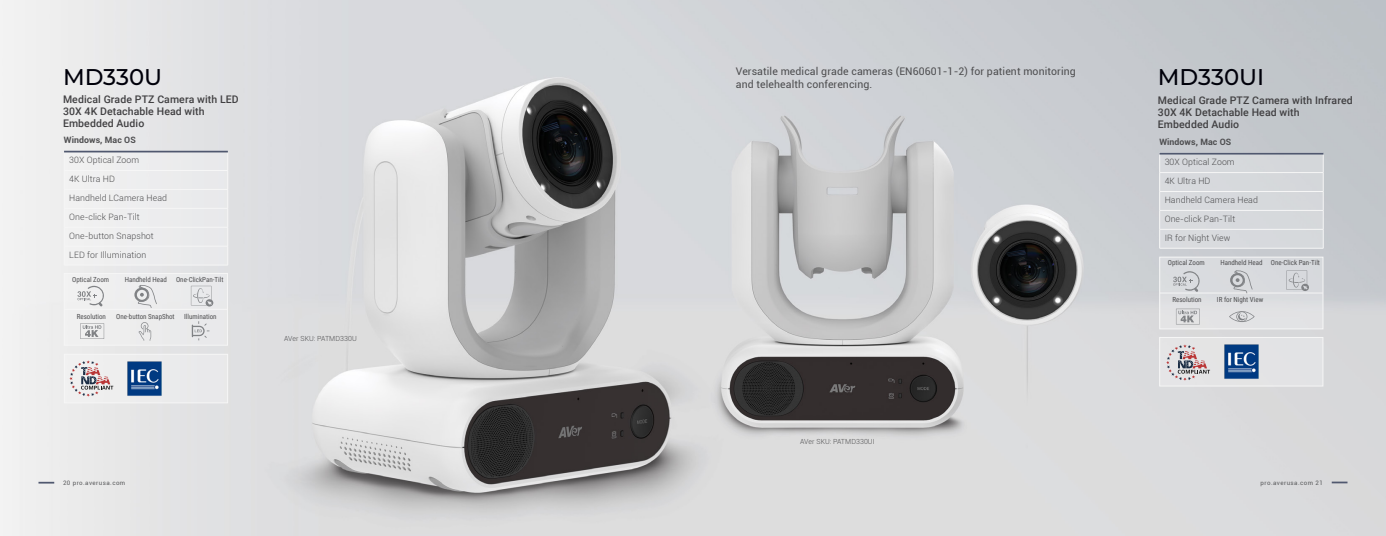
<style>
.page{position:relative;width:1386px;height:536px;background:#fff}
.page>*{position:absolute;margin:0;border:0;box-sizing:border-box;transform-origin:0 0}
.t1{font:500 22.75px "Montserrat";color:#00000a}
.t2{font:500 10.5px/12.2px "Roboto";letter-spacing:.01em;color:#414042}
.t3{font:10.5px/12.6px "Roboto";letter-spacing:.01em;color:#4d4d4f}
.t4{font:300 8.75px/18.9px "Roboto";letter-spacing:.01em;color:#4d4d4f}
.t5{font:700 8.75px "Roboto";letter-spacing:.01em;color:#4d4d4f}
.t6{font:7px "Roboto Condensed";color:#4d4d4f}
.t7{font:300 7px "Roboto";letter-spacing:.01em;color:#4d4d4f}
.t8{font:6.12px "Roboto";letter-spacing:.075em;color:#58595b}
</style>
<div class="page">
<img style="left:0;top:0;width:1386px;height:536px">
<svg style="left:39px;top:481px;width:15px;height:2px"></svg>
<svg style="left:1332px;top:481px;width:16px;height:2px"></svg>
<div style="left:64px;top:150px;width:164px;height:115px;background:#edeeee"></div>
<hr style="left:64px;top:189px;width:164px;height:1px;background:#f6f6f6">
<hr style="left:64px;top:208px;width:164px;height:1px;background:#f6f6f6">
<hr style="left:64px;top:227px;width:164px;height:1px;background:#f6f6f6">
<hr style="left:64px;top:246px;width:164px;height:1px;background:#f6f6f6">
<hr style="left:64px;top:265px;width:164px;height:1px;background:#f6f6f6">
<svg style="left:228px;top:152px;width:1px;height:113px"></svg>
<hr style="left:64px;top:170px;width:164px;height:1px;background:#f6f6f6">
<hr style="left:64px;top:151px;width:164px;height:1px;background:#50586f">
<div style="left:64px;top:273px;width:163px;height:72px;background:#ececed"></div>
<hr style="left:64px;top:309px;width:163px;height:1px;background:#f6f6f6">
<svg style="left:77px;top:286px;width:27px;height:20px"></svg>
<div style="left:1160px;top:152px;width:163px;height:96px;background:#d7d9dd"></div>
<hr style="left:1160px;top:191px;width:163px;height:1px;background:#f6f6f6">
<hr style="left:1160px;top:210px;width:163px;height:1px;background:#f6f6f6">
<hr style="left:1160px;top:229px;width:163px;height:1px;background:#f6f6f6">
<hr style="left:1160px;top:248px;width:163px;height:1px;background:#f6f6f6">
<svg style="left:1323px;top:154px;width:1px;height:94px"></svg>
<hr style="left:1160px;top:172px;width:163px;height:1px;background:#f6f6f6">
<hr style="left:1160px;top:153px;width:163px;height:1px;background:#50586f">
<div style="left:1160px;top:257px;width:163px;height:72px;background:#dadde0"></div>
<div style="left:1160px;top:257px;width:163px;height:72px;border:1px solid #f6f6f6"></div>
<hr style="left:1160px;top:293px;width:163px;height:1px;background:#f6f6f6">
<svg style="left:80px;top:323px;width:24px;height:16px"></svg>
<svg style="left:134px;top:285px;width:23px;height:23px"></svg>
<svg style="left:191px;top:286px;width:22px;height:20px"></svg>
<svg style="left:139px;top:322px;width:12px;height:18px"></svg>
<svg style="left:192px;top:321px;width:17px;height:19px"></svg>
<svg style="left:1173px;top:271px;width:27px;height:21px"></svg>
<svg style="left:1176px;top:308px;width:24px;height:16px"></svg>
<svg style="left:1230px;top:270px;width:23px;height:23px"></svg>
<svg style="left:1287px;top:270px;width:22px;height:21px"></svg>
<svg style="left:1229px;top:311px;width:26px;height:11px"></svg>
<div style="left:64px;top:354px;width:164px;height:49px;background:#eaebec"></div>
<div style="left:1160px;top:337px;width:163px;height:49px;background:#e3e3e5"></div>
<div style="left:1160px;top:337px;width:163px;height:49px;border:1px solid #f6f6f6"></div>
<svg style="left:69px;top:360px;width:44px;height:36px"></svg>
<svg style="left:1166px;top:344px;width:44px;height:36px"></svg>
<img style="left:127px;top:361px;width:35px;height:35px">
<img style="left:1224px;top:344px;width:35px;height:35px">
<h1 class="t1" style="left:63px;top:61px;width:101px">MD330U</h1>
<p class="t2" style="left:63px;top:92px;width:177px">Medical Grade PTZ Camera with LED<br>30X 4K Detachable Head with<br>Embedded Audio</p>
<p class="t5" style="left:64px;top:134px;width:73px">Windows, Mac OS</p>
<p class="t4" style="left:69px;top:150px;width:99px">30X Optical Zoom<br>4K Ultra HD<br>Handheld LCamera Head<br>One-click Pan-Tilt<br>One-button Snapshot<br>LED for Illumination</p>
<p class="t6" style="left:72px;top:274px;width:38px">Optical Zoom</p>
<p class="t6" style="left:125px;top:274px;width:44px">Handheld Head</p>
<p class="t6" style="left:176px;top:274px;width:49px">One-ClickPan-Tilt</p>
<p class="t6" style="left:77px;top:311px;width:31px">Resolution</p>
<p class="t6" style="left:116px;top:311px;width:60px">One-button SnapShot</p>
<p class="t6" style="left:184px;top:312px;width:34px">Illumination</p>
<p class="t7" style="left:284px;top:333px;width:74px">AVer SKU: PATMD330U</p>
<p class="t3" style="left:736px;top:65px;width:341px">Versatile medical grade cameras (EN60601-1-2) for patient monitoring and telehealth conferencing.</p>
<p class="t7" style="left:800px;top:436px;width:76px">AVer SKU: PATMD330UI</p>
<h1 class="t1" style="left:1158px;top:61px;width:108px">MD330UI</h1>
<p class="t2" style="left:1158px;top:93px;width:196px">Medical Grade PTZ Camera with Infrared<br>30X 4K Detachable Head with<br>Embedded Audio</p>
<p class="t5" style="left:1159px;top:136px;width:73px">Windows, Mac OS</p>
<p class="t4" style="left:1165px;top:152px;width:95px">30X Optical Zoom<br>4K Ultra HD<br>Handheld Camera Head<br>One-click Pan-Tilt<br>IR for Night View</p>
<p class="t6" style="left:1168px;top:258px;width:38px">Optical Zoom</p>
<p class="t6" style="left:1220px;top:258px;width:101px">Handheld Head One-Click Pan-Tilt</p>
<p class="t6" style="left:1172px;top:295px;width:31px">Resolution</p>
<p class="t6" style="left:1217px;top:295px;width:48px">IR for Night View</p>
<p class="t8" style="left:63px;top:478px;width:64px">20 pro.averusa.com</p>
<p class="t8" style="left:1261px;top:478px;width:64px">pro.averusa.com 21</p>
</div>
